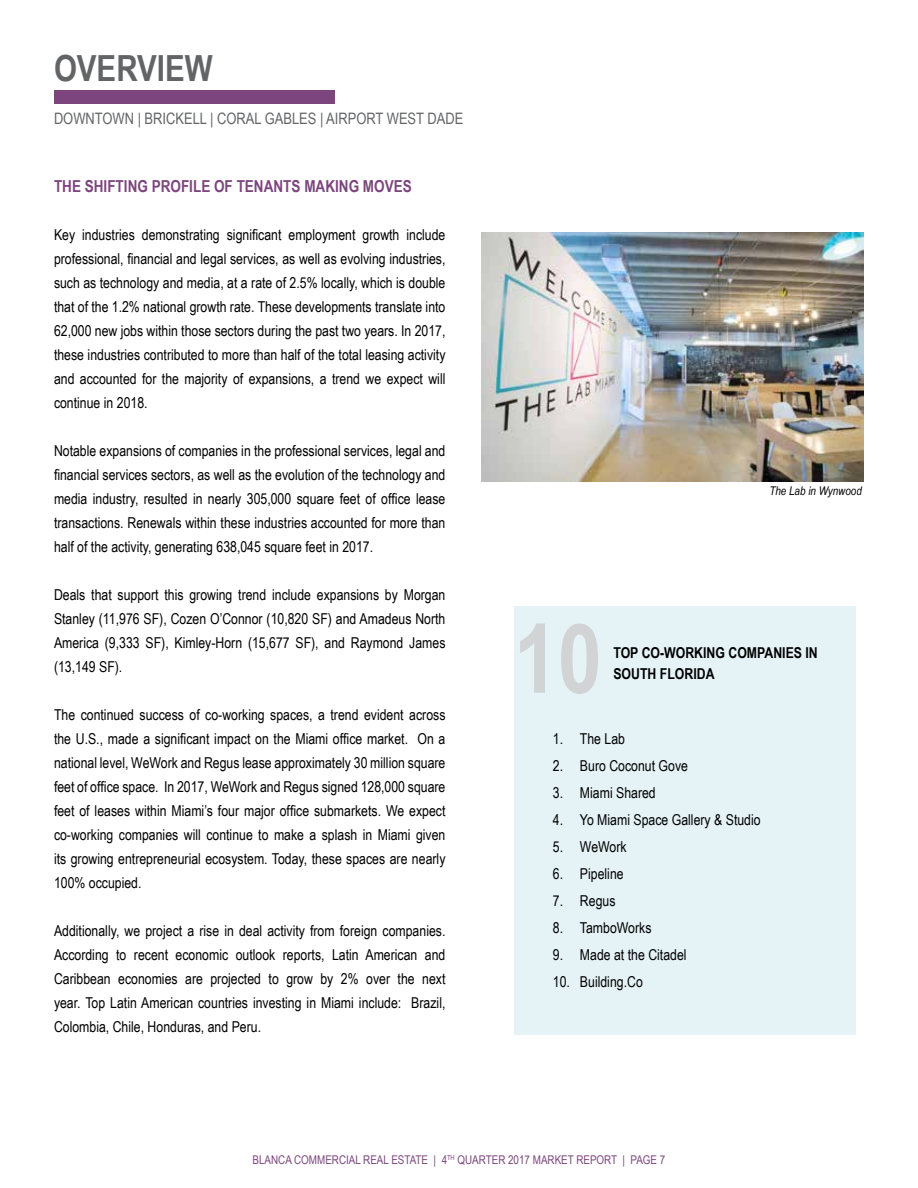
<style>
.page{position:relative;width:918px;height:1188px;background:#fff}
.page>*{position:absolute;margin:0;border:0;box-sizing:border-box;transform-origin:0 0}
.t1{font:700 96.3px "Arial Narrow";color:#d1d3d4}
.t2{font:700 36px "Arial Narrow";color:#636466}
.t3{font:700 16.5px "Arial Narrow";color:#7c457e}
.t4{font:15.75px "Arial Narrow";color:#636466}
.t5{font:15px/24px "Arial Narrow";color:#000;text-align:justify}
.t6{font:700 15px/21px "Arial Narrow";color:#000}
.t7{font:12px "Arial Narrow";color:#7c457e}
.t8{font:italic 12px "Arial Narrow";color:#000}
</style>
<div class="page">
<div style="left:54px;top:91px;width:281px;height:13px;background:#7c457e"></div>
<img style="left:481px;top:232px;width:383px;height:250px">
<div style="left:514px;top:606px;width:342px;height:429px;background:#e5f3f6"></div>
<h2 class="t2" style="left:54px;top:41px;width:160px">OVERVIEW</h2>
<p class="t4" style="left:54px;top:107px;width:411px">DOWNTOWN | BRICKELL | CORAL GABLES | AIRPORT WEST DADE</p>
<p class="t3" style="left:54px;top:173px;width:359px">THE SHIFTING PROFILE OF TENANTS MAKING MOVES</p>
<p class="t5" style="left:54px;top:222px;width:393px">Key industries demonstrating significant employment growth include professional, financial and legal services, as well as evolving industries, such as technology and media, at a rate of 2.5% locally, which is double that of the 1.2% national growth rate. These developments translate into 62,000 new jobs within those sectors during the past two years. In 2017, these industries contributed to more than half of the total leasing activity and accounted for the majority of expansions, a trend we expect will continue in 2018.</p>
<p class="t5" style="left:54px;top:438px;width:393px">Notable expansions of companies in the professional services, legal and financial services sectors, as well as the evolution of the technology and media industry, resulted in nearly 305,000 square feet of office lease transactions. Renewals within these industries accounted for more than half of the activity, generating 638,045 square feet in 2017.</p>
<p class="t5" style="left:54px;top:582px;width:393px">Deals that support this growing trend include expansions by Morgan Stanley (11,976 SF), Cozen O’Connor (10,820 SF) and Amadeus North America (9,333 SF), Kimley-Horn (15,677 SF), and Raymond James (13,149 SF).</p>
<p class="t5" style="left:54px;top:702px;width:393px">The continued success of co-working spaces, a trend evident across the U.S., made a significant impact on the Miami office market. On a national level, WeWork and Regus lease approximately 30 million square feet of office space. In 2017, WeWork and Regus signed 128,000 square feet of leases within Miami’s four major office submarkets. We expect co-working companies will continue to make a splash in Miami given its growing entrepreneurial ecosystem. Today, these spaces are nearly 100% occupied.</p>
<p class="t5" style="left:54px;top:918px;width:393px">Additionally, we project a rise in deal activity from foreign companies.<br>According to recent economic outlook reports, Latin American and Caribbean economies are projected to grow by 2% over the next year. Top Latin American countries investing in Miami include: Brazil, Colombia, Chile, Honduras, and Peru.</p>
<p class="t8" style="left:770px;top:482px;width:94px">The Lab in Wynwood</p>
<h1 class="t1" style="left:514px;top:586px;width:89px">10</h1>
<p class="t6" style="left:613px;top:641px;width:206px">TOP CO-WORKING COMPANIES IN<br>SOUTH FLORIDA</p>
<p class="t5" style="left:553px;top:727px;width:74px">1. The Lab</p>
<p class="t5" style="left:553px;top:754px;width:137px">2. Buro Coconut Gove</p>
<p class="t5" style="left:553px;top:781px;width:104px">3. Miami Shared</p>
<p class="t5" style="left:553px;top:808px;width:209px">4. Yo Miami Space Gallery &amp; Studio</p>
<p class="t5" style="left:553px;top:835px;width:75px">5. WeWork</p>
<p class="t5" style="left:553px;top:862px;width:72px">6. Pipeline</p>
<p class="t5" style="left:553px;top:889px;width:64px">7. Regus</p>
<p class="t5" style="left:553px;top:916px;width:100px">8. TamboWorks</p>
<p class="t5" style="left:553px;top:943px;width:135px">9. Made at the Citadel</p>
<p class="t5" style="left:553px;top:970px;width:91px">10. Building.Co</p>
<p class="t7" style="left:253px;top:1151px;width:414px">BLANCA COMMERCIAL REAL ESTATE | 4<sup>TH</sup> QUARTER 2017 MARKET REPORT | PAGE 7</p>
</div>
